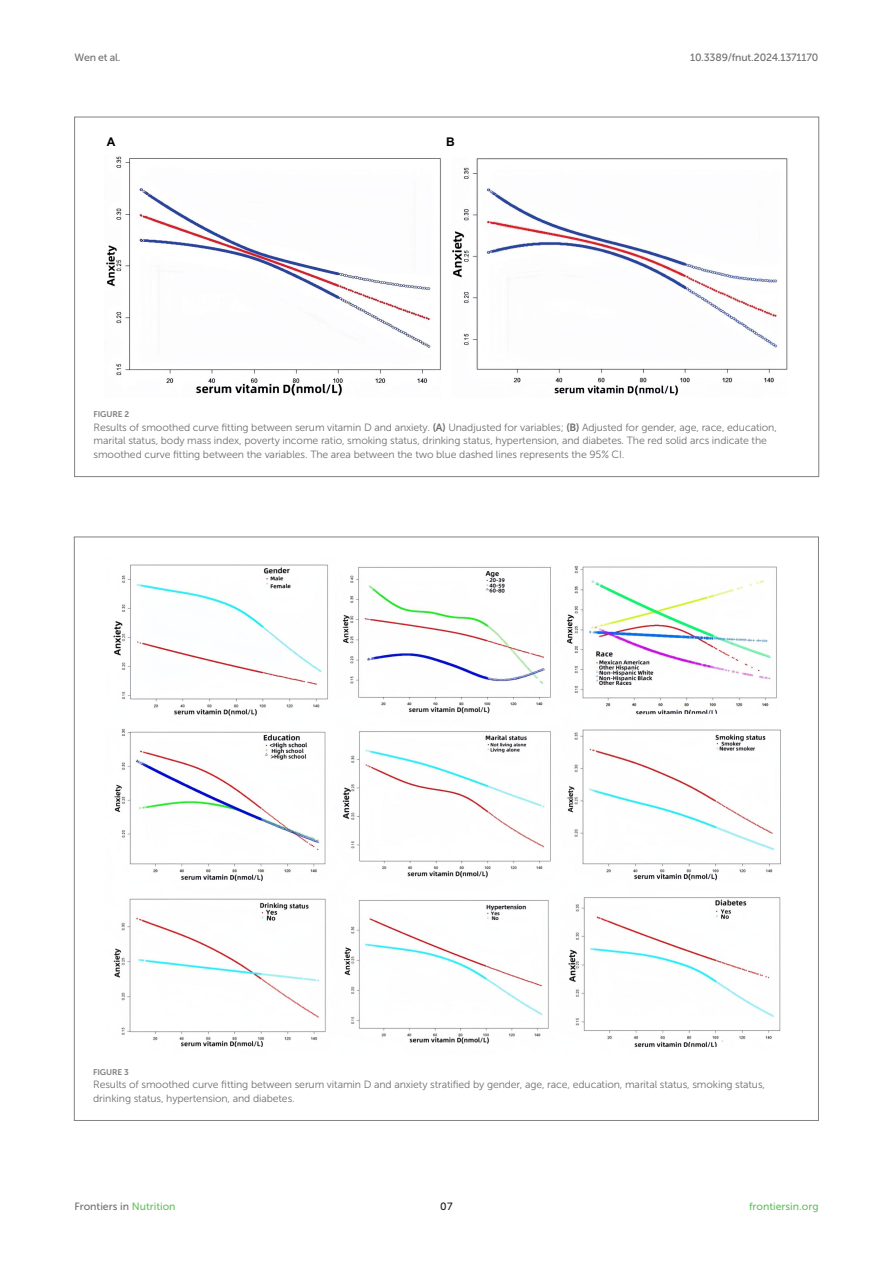
<style>
.page{position:relative;width:893px;height:1263px;background:#fff}
.page>*{position:absolute;margin:0;border:0;box-sizing:border-box;transform-origin:0 0}
.t1{font:700 12px "Arial";color:#010001}
.FIG_LEG{font:10.5px/13.5px "Museo Sans 300";letter-spacing:-.01em;color:#706f70}
.t2{font:10.5px "Museo Sans 500";letter-spacing:-.015em;color:#706f70}
.t3{font:10.5px "Museo Sans 500";color:#65c161}
.t4{font:10.5px "Museo Sans 500";color:#1b1c1b}
.FIG_HD{font:8.25px "Museo Sans 700";letter-spacing:-.01em;color:#7e7f7f}
.s1{font-family:"Museo Sans 700"}
.s2{color:#65c161}
</style>
<div class="page">
<img style="left:106px;top:156px;width:335px;height:240px">
<img style="left:452px;top:158px;width:336px;height:238px">
<img style="left:113px;top:564px;width:668px;height:483px">
<p class="t2" style="left:74px;top:51px;width:48px">Wen et al.</p>
<p class="t2" style="left:690px;top:51px;width:130px">10.3389/fnut.2024.1371170</p>
<p class="t1" style="left:107px;top:134px;width:10px">A</p>
<p class="t1" style="left:446px;top:134px;width:10px">B</p>
<p class="FIG_HD" style="left:94px;top:410px;width:37px">FIGURE 2</p>
<p class="FIG_LEG" style="left:94px;top:420px;width:685px">Results of smoothed curve fitting between serum vitamin D and anxiety. <span class="s1">(A)</span> Unadjusted for variables; <span class="s1">(B)</span> Adjusted for gender, age, race, education, marital status, body mass index, poverty income ratio, smoking status, drinking status, hypertension, and diabetes. The red solid arcs indicate the smoothed curve fitting between the variables. The area between the two blue dashed lines represents the 95% CI.</p>
<p class="FIG_HD" style="left:93px;top:1067px;width:37px">FIGURE 3</p>
<p class="FIG_LEG" style="left:93px;top:1078px;width:673px">Results of smoothed curve fitting between serum vitamin D and anxiety stratified by gender, age, race, education, marital status, smoking status, drinking status, hypertension, and diabetes.</p>
<p class="t2" style="left:74px;top:1200px;width:103px">Frontiers in <span class="s2">Nutrition</span></p>
<p class="t4" style="left:440px;top:1200px;width:14px">07</p>
<p class="t3" style="left:749px;top:1200px;width:71px">frontiersin.org</p>
</div>
